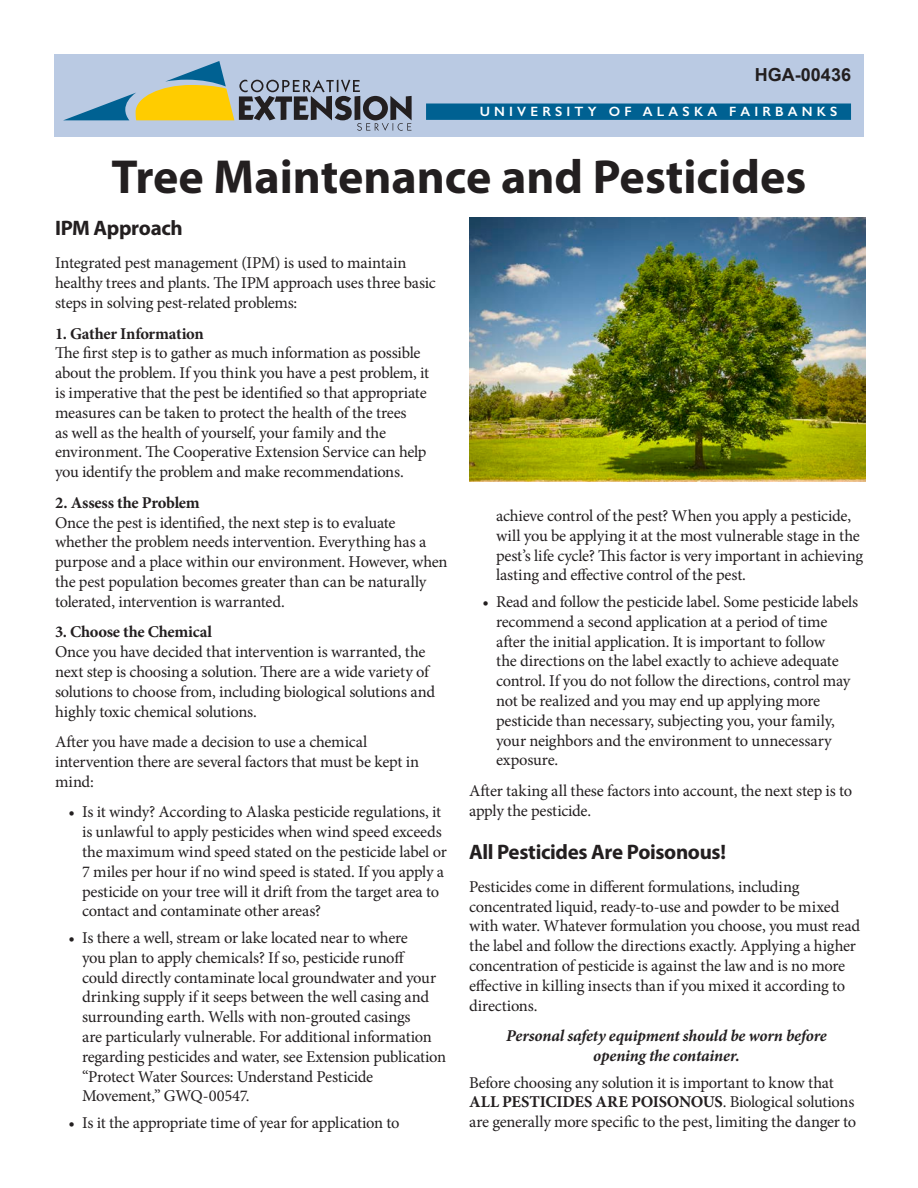
<style>
.page{position:relative;width:918px;height:1188px;background:#fff}
.page>*{position:absolute;margin:0;border:0;box-sizing:border-box;transform-origin:0 0}
.t1{font:700 48px "Myriad Pro";color:#231f20}
.Heading{font:700 21px "Myriad Pro";letter-spacing:-.015em;color:#231f20}
.t2{font:700 18px "Arial";color:#231f20}
.Body_text{font:16.5px/19.8px "Minion Pro";letter-spacing:-.015em;color:#231f20}
.bulleted_text{font:16.5px/19.8px "Minion Pro";letter-spacing:-.015em;color:#231f20}
.Headings{font:italic 700 16.5px/19.8px "Minion Pro";letter-spacing:-.01em;color:#231f20;text-align:center}
.Headings-2{font:700 16.5px "Minion Pro";letter-spacing:-.015em;color:#231f20}
.Subhead_1{font:600 13.5px "Gill Sans";letter-spacing:.31em;color:#fff}
.s1{font-weight:700}
</style>
<div class="page">
<img style="left:469px;top:218px;width:396px;height:264px">
<div style="left:54px;top:54px;width:810px;height:83px;background:#bacae3"></div>
<div style="left:426px;top:104px;width:425px;height:16px;background:#006192"></div>
<svg style="left:63px;top:61px;width:349px;height:70px"></svg>
<p class="t2" style="left:755px;top:63px;width:98px">HGA-00436</p>
<p class="Subhead_1" style="left:480px;top:103px;width:359px">UNIVERSITY OF ALASKA FAIRBANKS</p>
<p class="t1" style="left:112px;top:145px;width:696px">Tree Maintenance and Pesticides</p>
<p class="Heading" style="left:55px;top:214px;width:129px">IPM Approach</p>
<p class="Body_text" style="left:55px;top:253px;width:382px">Integrated pest management (IPM) is used to maintain healthy trees and plants. The IPM approach uses three basic steps in solving pest-related problems:</p>
<p class="Headings-2" style="left:55px;top:322px;width:150px">1. Gather Information</p>
<p class="Body_text" style="left:55px;top:343px;width:376px">The first step is to gather as much information as possible about the problem. If you think you have a pest problem, it is imperative that the pest be identified so that appropriate measures can be taken to protect the health of the trees<br>as well as the health of yourself, your family and the environment. The Cooperative Extension Service can help you identify the problem and make recommendations.</p>
<p class="Headings-2" style="left:55px;top:491px;width:146px">2. Assess the Problem</p>
<p class="Body_text" style="left:55px;top:513px;width:394px">Once the pest is identified, the next step is to evaluate whether the problem needs intervention. Everything has a purpose and a place within our environment. However, when the pest population becomes greater than can be naturally tolerated, intervention is warranted.</p>
<p class="Headings-2" style="left:55px;top:621px;width:159px">3. Choose the Chemical</p>
<p class="Body_text" style="left:55px;top:642px;width:382px">Once you have decided that intervention is warranted, the next step is choosing a solution. There are a wide variety of solutions to choose from, including biological solutions and highly toxic chemical solutions.</p>
<p class="Body_text" style="left:55px;top:732px;width:366px">After you have made a decision to use a chemical intervention there are several factors that must be kept in mind:</p>
<p class="bulleted_text" style="left:82px;top:802px;width:366px;text-indent:-14px">• Is it windy? According to Alaska pesticide regulations, it is unlawful to apply pesticides when wind speed exceeds the maximum wind speed stated on the pesticide label or 7 miles per hour if no wind speed is stated. If you apply a pesticide on your tree will it drift from the target area to contact and contaminate other areas?</p>
<p class="bulleted_text" style="left:82px;top:928px;width:366px;text-indent:-14px">• Is there a well, stream or lake located near to where<br>you plan to apply chemicals? If so, pesticide runoff<br>could directly contaminate local groundwater and your drinking supply if it seeps between the well casing and surrounding earth. Wells with non-grouted casings<br>are particularly vulnerable. For additional information regarding pesticides and water, see Extension publication “Protect Water Sources: Understand Pesticide Movement,” GWQ-00547.</p>
<p class="Body_text" style="left:69px;top:1113px;width:333px">• Is it the appropriate time of year for application to</p>
<p class="Body_text" style="left:496px;top:506px;width:369px">achieve control of the pest? When you apply a pesticide, will you be applying it at the most vulnerable stage in the pest’s life cycle? This factor is very important in achieving lasting and effective control of the pest.</p>
<p class="Body_text" style="left:496px;top:592px;width:364px;text-indent:-14px">• Read and follow the pesticide label. Some pesticide labels recommend a second application at a period of time after the initial application. It is important to follow<br>the directions on the label exactly to achieve adequate control. If you do not follow the directions, control may not be realized and you may end up applying more pesticide than necessary, subjecting you, your family, your neighbors and the environment to unnecessary exposure.</p>
<p class="Body_text" style="left:469px;top:781px;width:385px">After taking all these factors into account, the next step is to apply the pesticide.</p>
<p class="Heading" style="left:469px;top:838px;width:258px">All Pesticides Are Poisonous!</p>
<p class="Body_text" style="left:469px;top:877px;width:393px">Pesticides come in different formulations, including concentrated liquid, ready-to-use and powder to be mixed with water. Whatever formulation you choose, you must read the label and follow the directions exactly. Applying a higher concentration of pesticide is against the law and is no more effective in killing insects than if you mixed it according to directions.</p>
<p class="Headings" style="left:506px;top:1026px;width:322px">Personal safety equipment should be worn before opening the container.</p>
<p class="Body_text" style="left:469px;top:1073px;width:389px">Before choosing any solution it is important to know that<br><span class="s1">ALL PESTICIDES ARE POISONOUS</span>. Biological solutions are generally more specific to the pest, limiting the danger to</p>
</div>
